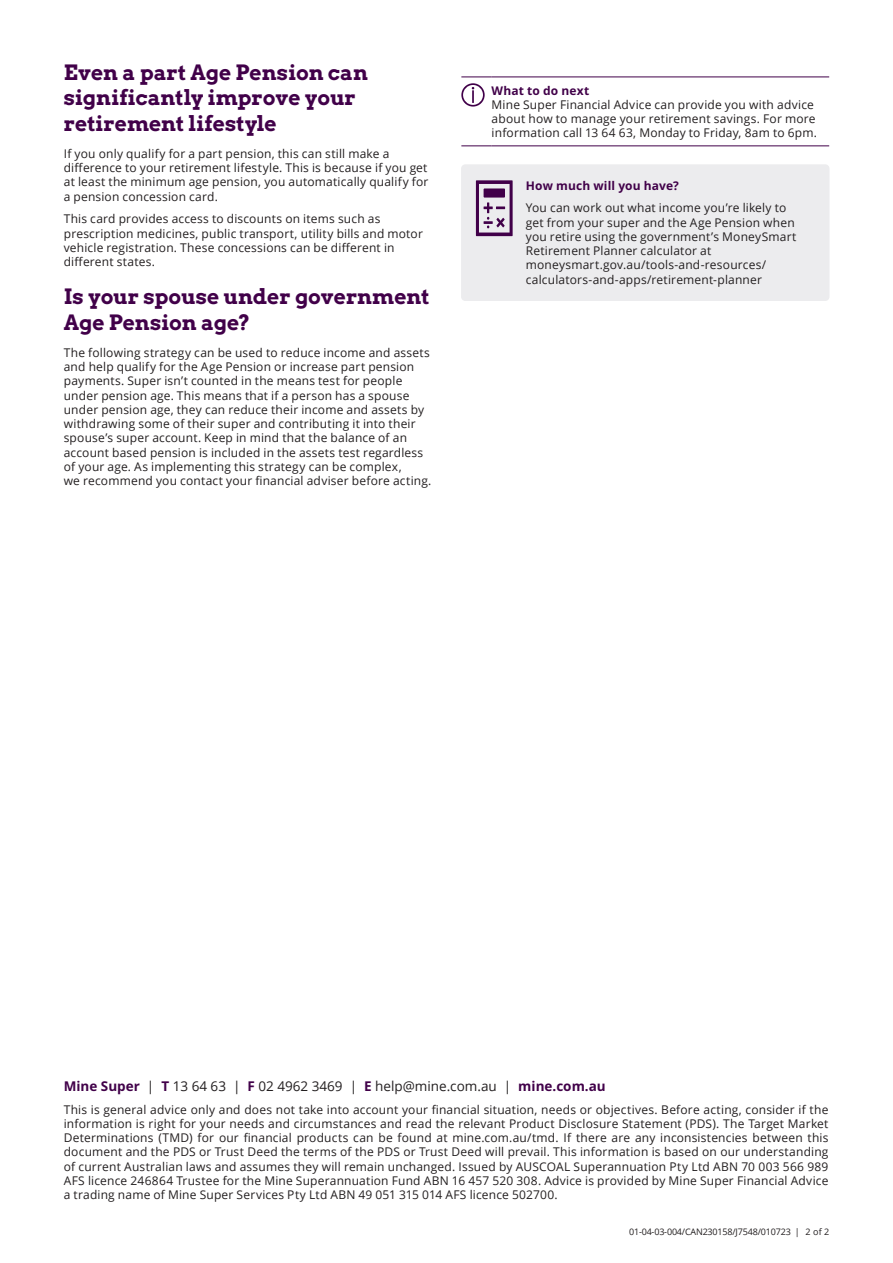
<style>
.page{position:relative;width:893px;height:1263px;background:#fff}
.page>*{position:absolute;margin:0;border:0;box-sizing:border-box;transform-origin:0 0}
.Heading_2{font:700 21px/25.5px "Arvo";color:#410049}
.t1{font:13.5px "Open Sans";color:#231f20}
.Body_Copy{font:12px/14.2px "Open Sans";letter-spacing:.015em;color:#231f20}
.Body_Copy-2{font:700 12px "Open Sans";letter-spacing:.01em;color:#410049}
.t2{font:9px "Open Sans";letter-spacing:-.02em;color:#231f20}
.s1{font-weight:700;color:#410049}
</style>
<div class="page">
<hr style="left:461px;top:77px;width:31px;height:1px;background:#410049">
<hr style="left:492px;top:77px;width:337px;height:1px;background:#410049">
<hr style="left:461px;top:145px;width:31px;height:1px;background:#410049">
<hr style="left:492px;top:145px;width:337px;height:1px;background:#410049">
<svg style="left:461px;top:83px;width:24px;height:24px"></svg>
<div style="left:461px;top:164px;width:368px;height:137px;background:#ececee;border-radius:4px"></div>
<svg style="left:476px;top:180px;width:37px;height:56px"></svg>
<p class="Heading_2" style="left:64px;top:59px;width:306px">Even a part Age Pension can significantly improve your retirement lifestyle</p>
<p class="Body_Copy" style="left:64px;top:146px;width:366px">If you only qualify for a part pension, this can still make a difference to your retirement lifestyle. This is because if you get at least the minimum age pension, you automatically qualify for a pension concession card.</p>
<p class="Body_Copy" style="left:64px;top:211px;width:361px">This card provides access to discounts on items such as prescription medicines, public transport, utility bills and motor vehicle registration. These concessions can be different in different states.</p>
<p class="Heading_2" style="left:64px;top:284px;width:367px">Is your spouse under government<br>Age Pension age?</p>
<p class="Body_Copy" style="left:64px;top:345px;width:369px">The following strategy can be used to reduce income and assets and help qualify for the Age Pension or increase part pension payments. Super isn’t counted in the means test for people under pension age. This means that if a person has a spouse under pension age, they can reduce their income and assets by withdrawing some of their super and contributing it into their spouse’s super account. Keep in mind that the balance of an account based pension is included in the assets test regardless of your age. As implementing this strategy can be complex,<br>we recommend you contact your financial adviser before acting.</p>
<p class="Body_Copy" style="left:492px;top:83px;width:327px"><span class="s1">What to do next<br></span>Mine Super Financial Advice can provide you with advice about how to manage your retirement savings. For more information call 13 64 63, Monday to Friday, 8am to 6pm.</p>
<p class="Body_Copy-2" style="left:526px;top:177px;width:155px">How much will you have?</p>
<p class="Body_Copy" style="left:526px;top:200px;width:272px">You can work out what income you’re likely to get from your super and the Age Pension when you retire using the government’s MoneySmart Retirement Planner calculator at moneysmart.gov.au/tools-and-resources/ calculators-and-apps/retirement-planner</p>
<p class="t1" style="left:64px;top:1077px;width:543px"><span class="s1">Mine Super</span> | <span class="s1">T</span> 13 64 63 | <span class="s1">F</span> 02 4962 3469 | <span class="s1">E</span> help@mine.com.au | <span class="s1">mine.com.au</span></p>
<p class="Body_Copy" style="left:64px;top:1102px;width:766px;text-align:justify">This is general advice only and does not take into account your financial situation, needs or objectives. Before acting, consider if the information is right for your needs and circumstances and read the relevant Product Disclosure Statement (PDS). The Target Market Determinations (TMD) for our financial products can be found at mine.com.au/tmd. If there are any inconsistencies between this document and the PDS or Trust Deed the terms of the PDS or Trust Deed will prevail. This information is based on our understanding of current Australian laws and assumes they will remain unchanged. Issued by AUSCOAL Superannuation Pty Ltd ABN 70 003 566 989<br>AFS licence 246864 Trustee for the Mine Superannuation Fund ABN 16 457 520 308. Advice is provided by Mine Super Financial Advice a trading name of Mine Super Services Pty Ltd ABN 49 051 315 014 AFS licence 502700.</p>
<p class="t2" style="left:629px;top:1225px;width:172px">01-04-03-004/CAN230158/J7548/010723 |</p>
<p class="t2" style="left:805px;top:1225px;width:25px">2 of 2</p>
</div>
